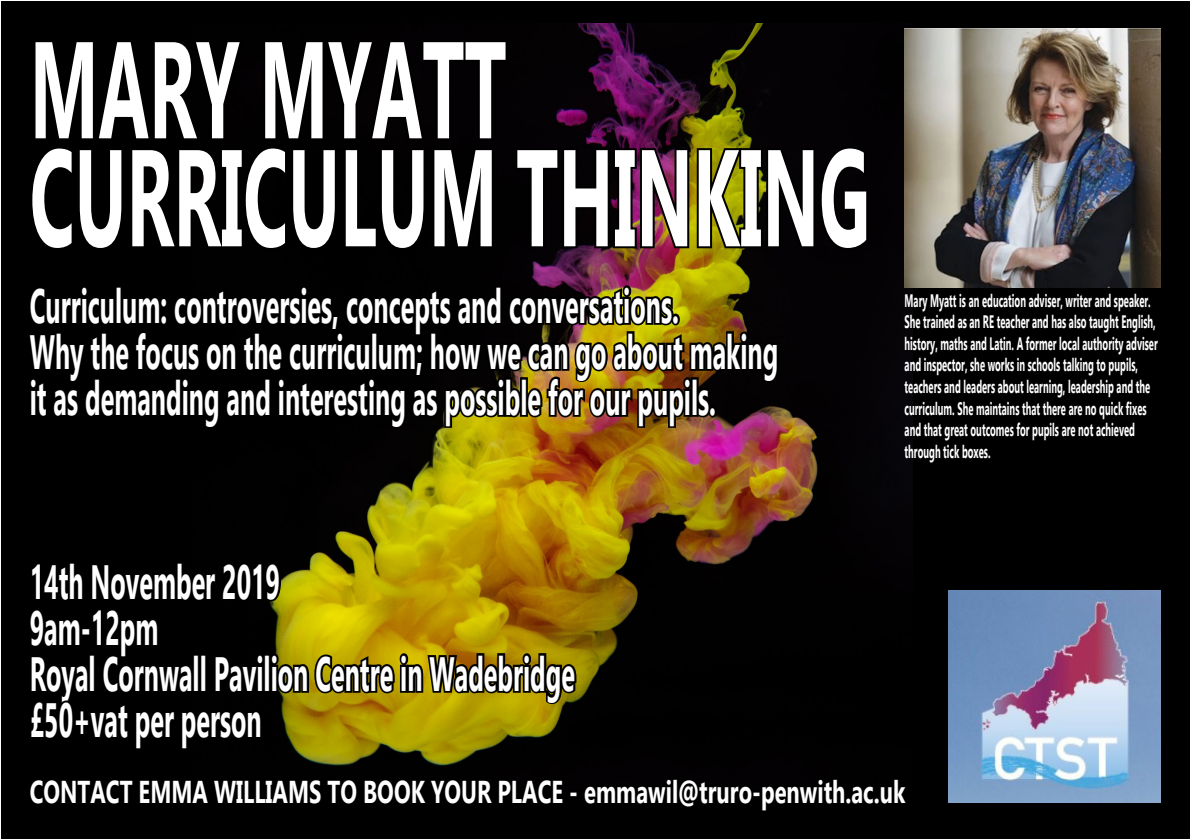
<style>
.page{position:relative;width:1191px;height:840px;background:#fff}
.page>*{position:absolute;margin:0;border:0;box-sizing:border-box;transform-origin:0 0}
.t1{font:700 137.2px/107.8px "Gadugi";color:#fff;scale:.52 1}
.t2{font:700 48px/46px "Gadugi";color:#fff;scale:.52 1}
.t3{font:700 31.6px "Gadugi";color:#fff;scale:.7 1}
.t4{font:700 18px/21.6px "Gadugi";color:#fff;scale:.52 1}
</style>
<div class="page">
<div style="left:1px;top:1px;width:1189px;height:837px;background:#000001"></div>
<img style="left:335px;top:23px;width:577px;height:520px">
<svg style="left:335px;top:37px;width:535px;height:215px"></svg>
<img style="left:335px;top:282px;width:446px;height:156px">
<img style="left:904px;top:28px;width:256px;height:259px">
<img style="left:948px;top:590px;width:212px;height:212px">
<svg style="left:26px;top:543px;width:886px;height:296px"></svg>
<p class="t1" style="left:30px;top:35px;width:1617px">MARY MYATT<br>CURRICULUM THINKING</p>
<p class="t2" style="left:30px;top:282px;width:1249px">Curriculum: controversies, concepts and conversations.</p>
<p class="t2" style="left:30px;top:328px;width:1440px">Why the focus on the curriculum; how we can go about making it as demanding and interesting as possible for our pupils.</p>
<p class="t4" style="left:904px;top:289px;width:488px">Mary Myatt is an education adviser, writer and speaker.<br>She trained as an RE teacher and has also taught English, history, maths and Latin. A former local authority adviser and inspector, she works in schools talking to pupils, teachers and leaders about learning, leadership and the curriculum. She maintains that there are no quick fixes and that great outcomes for pupils are not achieved through tick boxes.</p>
<p class="t2" style="left:30px;top:558px;width:483px">14th November 2019</p>
<p class="t2" style="left:30px;top:604px;width:249px">9am-12pm</p>
<p class="t2" style="left:30px;top:650px;width:1050px">Royal Cornwall Pavilion Centre in Wadebridge</p>
<p class="t2" style="left:30px;top:696px;width:448px">£50+vat per person</p>
<p class="t3" style="left:30px;top:772px;width:1252px">CONTACT EMMA WILLIAMS TO BOOK YOUR PLACE - emmawil@truro-penwith.ac.uk</p>
</div>
